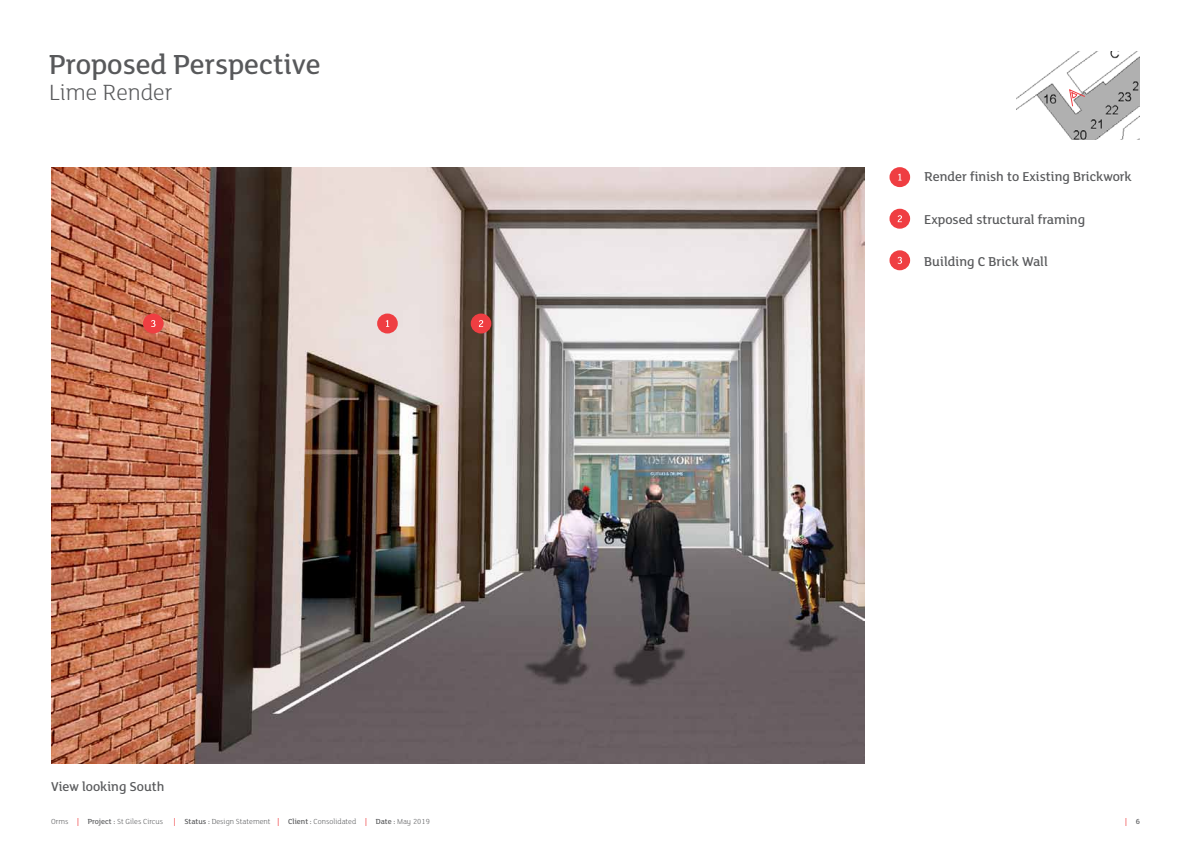
<style>
.page{position:relative;width:1191px;height:842px;background:#fff}
.page>*{position:absolute;margin:0;border:0;box-sizing:border-box;transform-origin:0 0}
.t1{font:500 30px "FS Lola";color:#58595b}
.t2{font:300 24px "FS Lola";color:#58595b}
.t3{font:500 14px "FS Lola";color:#58595b}
.t4{font:300 8px "FS Lola";color:#58595b}
.t5{font:500 8px "FS Lola";color:#ef3e42}
.s1{font-weight:500;color:#ef3e42}
.s2{font-weight:500}
.s3{color:#58595b}
</style>
<div class="page">
<img style="left:52px;top:167px;width:812px;height:596px">
<div style="left:379px;top:315px;width:17px;height:17px;background:#ef3e42;border-radius:50%"></div>
<div style="left:377px;top:314px;width:21px;height:19px;border:3px solid #ef3e42;border-radius:50%"></div>
<svg style="left:386px;top:320px;width:3px;height:7px"></svg>
<img style="left:1016px;top:51px;width:124px;height:89px">
<svg style="left:1068px;top:88px;width:18px;height:19px"></svg>
<div style="left:891px;top:169px;width:17px;height:17px;background:#ef3e42;border-radius:50%"></div>
<div style="left:889px;top:167px;width:21px;height:20px;border:3px solid #ef3e42;border-radius:50%"></div>
<svg style="left:898px;top:174px;width:3px;height:7px"></svg>
<div style="left:891px;top:210px;width:17px;height:17px;background:#ef3e42;border-radius:50%"></div>
<div style="left:889px;top:209px;width:21px;height:20px;border:3px solid #ef3e42;border-radius:50%"></div>
<svg style="left:897px;top:215px;width:5px;height:7px"></svg>
<div style="left:472px;top:315px;width:18px;height:17px;background:#ef3e42;border-radius:50%"></div>
<div style="left:471px;top:314px;width:20px;height:19px;border:3px solid #ef3e42;border-radius:50%"></div>
<svg style="left:479px;top:320px;width:4px;height:7px"></svg>
<div style="left:891px;top:252px;width:17px;height:17px;background:#ef3e42;border-radius:50%"></div>
<div style="left:889px;top:250px;width:21px;height:20px;border:3px solid #ef3e42;border-radius:50%"></div>
<svg style="left:897px;top:257px;width:5px;height:7px"></svg>
<div style="left:144px;top:315px;width:18px;height:17px;background:#ef3e42;border-radius:50%"></div>
<div style="left:143px;top:314px;width:21px;height:19px;border:3px solid #ef3e42;border-radius:50%"></div>
<svg style="left:151px;top:320px;width:4px;height:7px"></svg>
<h1 class="t1" style="left:49px;top:44px;width:273px">Proposed Perspective</h1>
<h2 class="t2" style="left:49px;top:76px;width:125px">Lime Render</h2>
<p class="t3" style="left:51px;top:777px;width:115px">View looking South</p>
<p class="t3" style="left:924px;top:168px;width:209px">Render finish to Existing Brickwork</p>
<p class="t3" style="left:924px;top:210px;width:162px">Exposed structural framing</p>
<p class="t3" style="left:924px;top:252px;width:125px">Building C Brick Wall</p>
<p class="t4" style="left:51px;top:817px;width:114px">Orms <span class="s1">|</span> <span class="s2">Project :</span> St Giles Circus</p>
<p class="t4" style="left:174px;top:817px;width:258px"><span class="s1">|</span> <span class="s2">Status :</span> Design Statement <span class="s1">|</span> <span class="s2">Client :</span> Consolidated <span class="s1">|</span> <span class="s2">Date :</span> May 2019</p>
<p class="t5" style="left:1125px;top:817px;width:16px">| <span class="s3">6</span></p>
</div>
